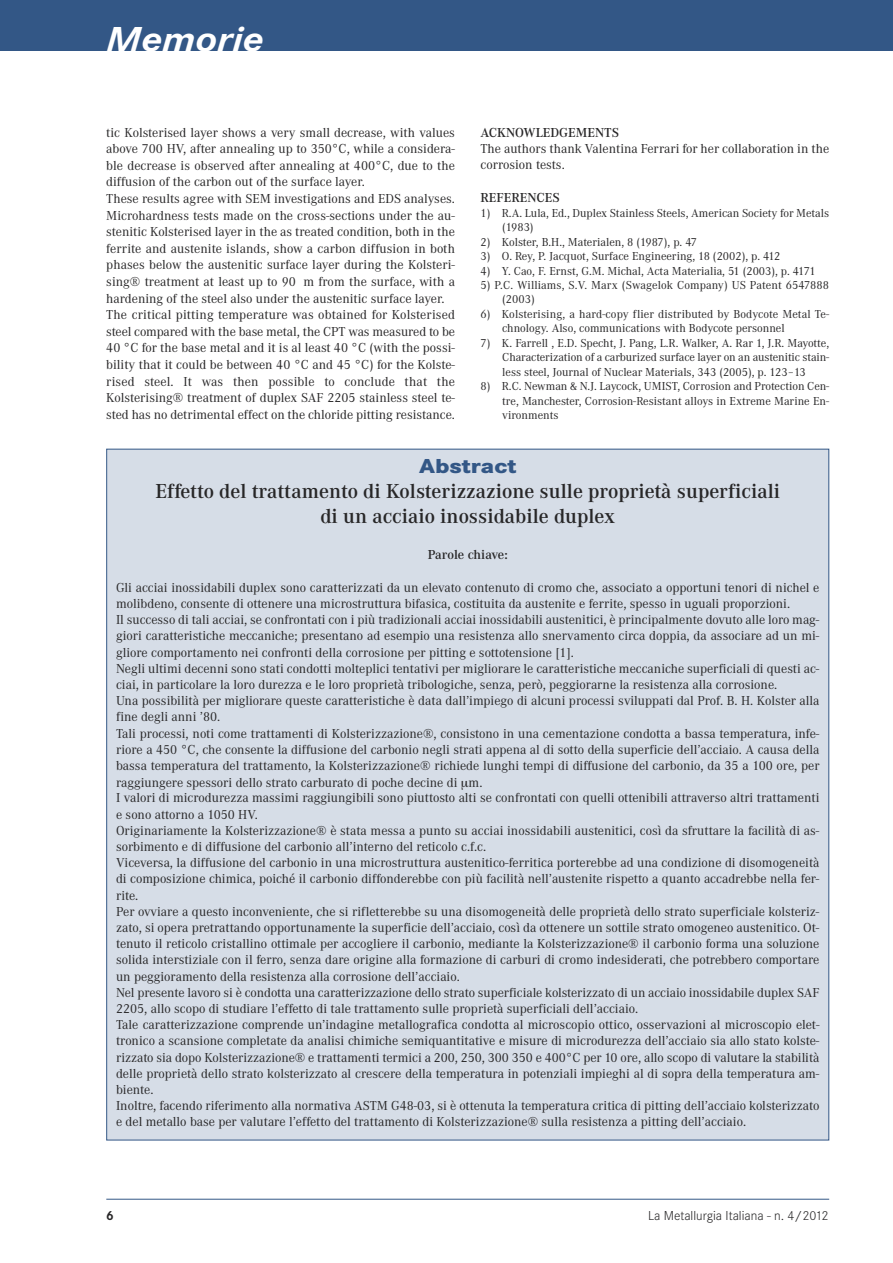
<style>
.page{position:relative;width:893px;height:1263px;background:#fff}
.page>*{position:absolute;margin:0;border:0;box-sizing:border-box;transform-origin:0 0}
.t1{font:italic 700 36px "Corporate S";color:#fff;scale:1.14 1}
.t2{font:600 21px/25.2px "Corporate A";color:#272627;text-align:center}
.t3{font:800 21px "Corporate S";color:#335786;scale:1.14 1}
.t4{font:13.5px/16.2px "Corporate A";color:#272627}
.t5{font:600 13.5px "Corporate A";color:#272627}
.t6{font:300 13.5px "Corporate S";color:#272627}
.t7{font:700 13.5px "Corporate S";color:#272627}
.t8{font:12px/14.4px "Corporate A";color:#272627}
</style>
<div class="page">
<div style="left:0;top:0;width:893px;height:50px;background:#335786"></div>
<hr style="left:106px;top:1199px;width:723px;height:1px;background:#335786">
<div style="left:107px;top:449px;width:721px;height:691px;background:#d6dde7"></div>
<h1 class="t1" style="left:106px;top:17px;width:140px">Memorie</h1>
<p class="t4" style="left:106px;top:124px;width:350px;line-height:16.6px">tic Kolsterised layer shows a very small decrease, with values above 700 HV, after annealing up to 350°C, while a considera&shy;ble decrease is observed after annealing at 400°C, due to the diffusion of the carbon out of the surface layer.<br>These results agree with SEM investigations and EDS analyses.<br>Microhardness tests made on the cross-sections under the au&shy;stenitic Kolsterised layer in the as treated condition, both in the ferrite and austenite islands, show a carbon diffusion in both phases below the austenitic surface layer during the Kolsteri&shy;sing® treatment at least up to 90 m from the surface, with a hardening of the steel also under the austenitic surface layer.<br>The critical pitting temperature was obtained for Kolsterised steel compared with the base metal, the CPT was measured to be 40 °C for the base metal and it is al least 40 °C (with the possi&shy;bility that it could be between 40 °C and 45 °C) for the Kolste&shy;rised steel. It was then possible to conclude that the Kolsterising® treatment of duplex SAF 2205 stainless steel te&shy;sted has no detrimental effect on the chloride pitting resistance.</p>
<p class="t5" style="left:480px;top:124px;width:140px">ACKNOWLEDGEMENTS</p>
<p class="t4" style="left:480px;top:140px;width:350px">The authors thank Valentina Ferrari for her collaboration in the corrosion tests.</p>
<p class="t5" style="left:480px;top:189px;width:81px">REFERENCES</p>
<p class="t8" style="left:502px;top:205px;width:328px;text-indent:-22px">1) R.A. Lula, Ed., Duplex Stainless Steels, American Society for Metals (1983)</p>
<p class="t8" style="left:480px;top:234px;width:218px">2) Kolster, B.H., Materialen, 8 (1987), p. 47</p>
<p class="t8" style="left:480px;top:249px;width:301px">3) O. Rey, P. Jacquot, Surface Engineering, 18 (2002), p. 412</p>
<p class="t8" style="left:480px;top:263px;width:337px">4) Y. Cao, F. Ernst, G.M. Michal, Acta Materialia, 51 (2003), p. 4171</p>
<p class="t8" style="left:502px;top:278px;width:328px;text-indent:-22px">5) P.C. Williams, S.V. Marx (Swagelok Company) US Patent 6547888 (2003)</p>
<p class="t8" style="left:502px;top:307px;width:328px;text-indent:-22px">6) Kolsterising, a hard-copy flier distributed by Bodycote Metal Te&shy;chnology. Also, communications with Bodycote personnel</p>
<p class="t8" style="left:502px;top:335px;width:328px;text-align:justify;text-indent:-22px">7) K. Farrell , E.D. Specht, J. Pang, L.R. Walker, A. Rar 1, J.R. Mayotte, Characterization of a carburized surface layer on an austenitic stain&shy;less steel, Journal of Nuclear Materials, 343 (2005), p. 123–13</p>
<p class="t8" style="left:502px;top:379px;width:328px;text-align:justify;text-indent:-22px">8) R.C. Newman &amp; N.J. Laycock, UMIST, Corrosion and Protection Cen&shy;tre, Manchester, Corrosion-Resistant alloys in Extreme Marine En&shy;vironments</p>
<h2 class="t3" style="left:419px;top:453px;width:87px">Abstract</h2>
<h2 class="t2" style="left:155px;top:478px;width:626px">Effetto del trattamento di Kolsterizzazione sulle proprietà superficiali di un acciaio inossidabile duplex</h2>
<p class="t5" style="left:428px;top:547px;width:81px">Parole chiave:</p>
<p class="t4" style="left:116px;top:579px;width:705px">Gli acciai inossidabili duplex sono caratterizzati da un elevato contenuto di cromo che, associato a opportuni tenori di nichel e molibdeno, consente di ottenere una microstruttura bifasica, costituita da austenite e ferrite, spesso in uguali proporzioni.<br>Il successo di tali acciai, se confrontati con i più tradizionali acciai inossidabili austenitici, è principalmente dovuto alle loro mag&shy;giori caratteristiche meccaniche; presentano ad esempio una resistenza allo snervamento circa doppia, da associare ad un mi&shy;gliore comportamento nei confronti della corrosione per pitting e sottotensione [1].<br>Negli ultimi decenni sono stati condotti molteplici tentativi per migliorare le caratteristiche meccaniche superficiali di questi ac&shy;ciai, in particolare la loro durezza e le loro proprietà tribologiche, senza, però, peggiorarne la resistenza alla corrosione.<br>Una possibilità per migliorare queste caratteristiche è data dall’impiego di alcuni processi sviluppati dal Prof. B. H. Kolster alla fine degli anni ’80.<br>Tali processi, noti come trattamenti di Kolsterizzazione®, consistono in una cementazione condotta a bassa temperatura, infe&shy;riore a 450 °C, che consente la diffusione del carbonio negli strati appena al di sotto della superficie dell’acciaio. A causa della bassa temperatura del trattamento, la Kolsterizzazione® richiede lunghi tempi di diffusione del carbonio, da 35 a 100 ore, per raggiungere spessori dello strato carburato di poche decine di m.<br>I valori di microdurezza massimi raggiungibili sono piuttosto alti se confrontati con quelli ottenibili attraverso altri trattamenti e sono attorno a 1050 HV.<br>Originariamente la Kolsterizzazione® è stata messa a punto su acciai inossidabili austenitici, così da sfruttare la facilità di as&shy;sorbimento e di diffusione del carbonio all’interno del reticolo c.f.c.<br>Viceversa, la diffusione del carbonio in una microstruttura austenitico-ferritica porterebbe ad una condizione di disomogeneità di composizione chimica, poiché il carbonio diffonderebbe con più facilità nell’austenite rispetto a quanto accadrebbe nella fer&shy;rite.<br>Per ovviare a questo inconveniente, che si rifletterebbe su una disomogeneità delle proprietà dello strato superficiale kolsteriz&shy;zato, si opera pretrattando opportunamente la superficie dell’acciaio, così da ottenere un sottile strato omogeneo austenitico. Ot&shy;tenuto il reticolo cristallino ottimale per accogliere il carbonio, mediante la Kolsterizzazione® il carbonio forma una soluzione solida interstiziale con il ferro, senza dare origine alla formazione di carburi di cromo indesiderati, che potrebbero comportare un peggioramento della resistenza alla corrosione dell’acciaio.<br>Nel presente lavoro si è condotta una caratterizzazione dello strato superficiale kolsterizzato di un acciaio inossidabile duplex SAF 2205, allo scopo di studiare l’effetto di tale trattamento sulle proprietà superficiali dell’acciaio.<br>Tale caratterizzazione comprende un’indagine metallografica condotta al microscopio ottico, osservazioni al microscopio elet&shy;tronico a scansione completate da analisi chimiche semiquantitative e misure di microdurezza dell’acciaio sia allo stato kolste&shy;rizzato sia dopo Kolsterizzazione® e trattamenti termici a 200, 250, 300 350 e 400°C per 10 ore, allo scopo di valutare la stabilità delle proprietà dello strato kolsterizzato al crescere della temperatura in potenziali impieghi al di sopra della temperatura am&shy;biente.<br>Inoltre, facendo riferimento alla normativa ASTM G48-03, si è ottenuta la temperatura critica di pitting dell’acciaio kolsterizzato e del metallo base per valutare l’effetto del trattamento di Kolsterizzazione® sulla resistenza a pitting dell’acciaio.</p>
<p class="t7" style="left:106px;top:1207px;width:9px">6</p>
<p class="t6" style="left:648px;top:1207px;width:182px">La Metallurgia Italiana - n. 4/2012</p>
</div>
